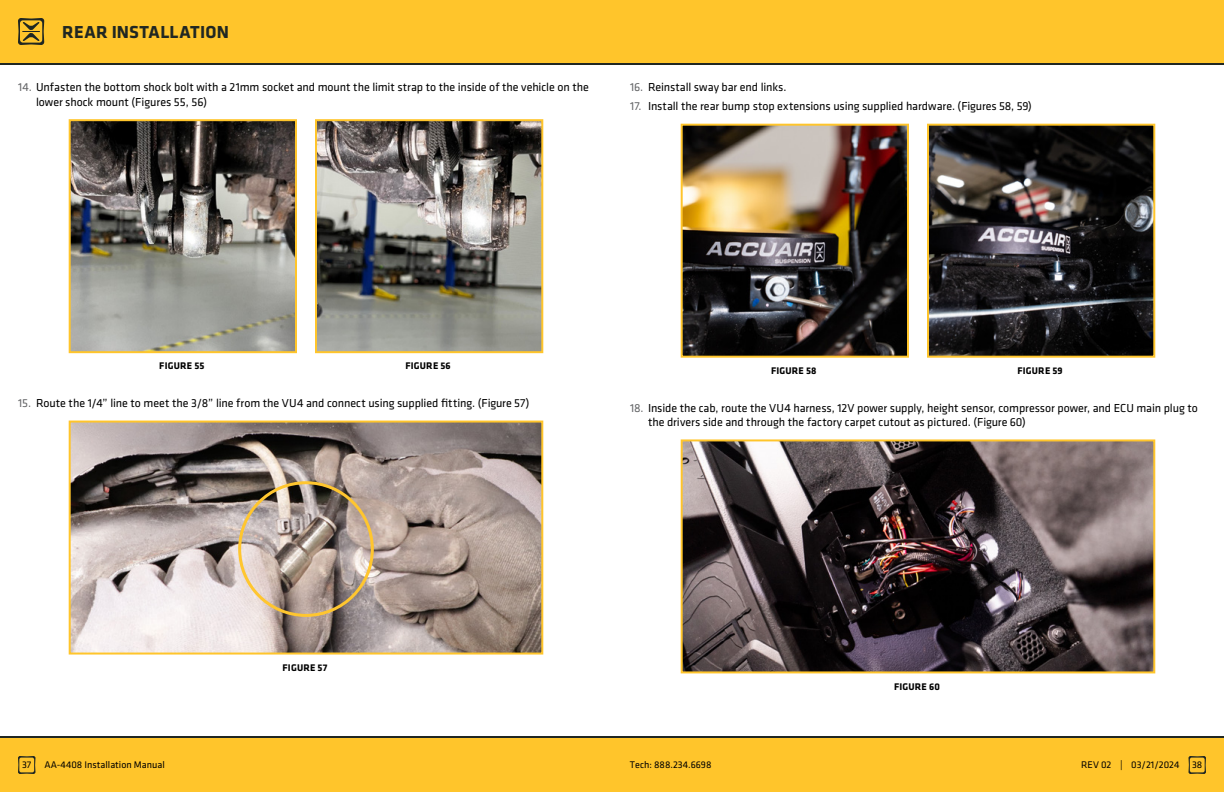
<style>
.page{position:relative;width:1224px;height:792px;background:#fff}
.page>*{position:absolute;margin:0;border:0;box-sizing:border-box;transform-origin:0 0}
.t1{font:700 18px "Klavika";letter-spacing:.02em;color:#202722}
.t2{font:12px/14.4px "Klavika";letter-spacing:-.005em;color:#000}
.t3{font:10px "Klavika";color:#000}
.t4{font:700 10px "Klavika";letter-spacing:.02em;color:#000}
.s1{color:#636466}
</style>
<div class="page">
<div style="left:0;top:738px;width:1224px;height:54px;background:#ffc52b"></div>
<hr style="left:0;top:736px;width:1224px;height:2px;background:#202722">
<svg style="left:18px;top:756px;width:18px;height:18px"></svg>
<svg style="left:1188px;top:756px;width:18px;height:18px"></svg>
<img style="left:72px;top:122px;width:222px;height:228px">
<div style="left:69px;top:119px;width:228px;height:234px;border:2px solid #ffc52b"></div>
<img style="left:318px;top:122px;width:222px;height:228px">
<div style="left:315px;top:119px;width:228px;height:234px;border:2px solid #ffc52b"></div>
<img style="left:72px;top:424px;width:468px;height:228px">
<div style="left:238px;top:481px;width:136px;height:136px;border:3px solid #ffc62f;border-radius:50%"></div>
<div style="left:69px;top:421px;width:474px;height:234px;border:2px solid #ffc52b"></div>
<img style="left:684px;top:127px;width:222px;height:228px">
<div style="left:681px;top:124px;width:228px;height:234px;border:2px solid #ffc52b"></div>
<img style="left:930px;top:127px;width:222px;height:228px">
<div style="left:927px;top:124px;width:228px;height:234px;border:2px solid #ffc52b"></div>
<img style="left:684px;top:442px;width:468px;height:228px">
<div style="left:681px;top:439px;width:474px;height:234px;border:2px solid #ffc52b"></div>
<div style="left:0;top:0;width:1224px;height:63px;background:#ffc52b"></div>
<hr style="left:0;top:63px;width:1224px;height:2px;background:#202722">
<svg style="left:18px;top:18px;width:26px;height:27px"></svg>
<h1 class="t1" style="left:62px;top:22px;width:168px">REAR INSTALLATION</h1>
<p class="t2" style="left:36px;top:80px;width:554px;text-indent:-18px"><span class="s1">14.</span> Unfasten the bottom shock bolt with a 21mm socket and mount the limit strap to the inside of the vehicle on the lower shock mount (Figures 55, 56)</p>
<p class="t2" style="left:630px;top:80px;width:158px"><span class="s1">16.</span> Reinstall sway bar end links.</p>
<p class="t2" style="left:630px;top:99px;width:403px"><span class="s1">17.</span> Install the rear bump stop extensions using supplied hardware. (Figures 58, 59)</p>
<p class="t4" style="left:159px;top:360px;width:12px">FIGURE</p>
<p class="t4" style="left:194px;top:360px;width:11px">55</p>
<p class="t4" style="left:405px;top:360px;width:12px">FIGURE</p>
<p class="t4" style="left:441px;top:360px;width:12px">56</p>
<p class="t2" style="left:18px;top:396px;width:513px"><span class="s1">15.</span> Route the 1/4” line to meet the 3/8” line from the VU4 and connect using supplied fitting. (Figure 57)</p>
<p class="t4" style="left:283px;top:662px;width:12px">FIGURE</p>
<p class="t4" style="left:318px;top:662px;width:11px">57</p>
<p class="t4" style="left:771px;top:365px;width:12px">FIGURE</p>
<p class="t4" style="left:806px;top:365px;width:12px">58</p>
<p class="t4" style="left:1018px;top:365px;width:12px">FIGURE</p>
<p class="t4" style="left:1053px;top:365px;width:12px">59</p>
<p class="t2" style="left:648px;top:401px;width:551px;text-indent:-18px"><span class="s1">18.</span> Inside the cab, route the VU4 harness, 12V power supply, height sensor, compressor power, and ECU main plug to the drivers side and through the factory carpet cutout as pictured. (Figure 60)</p>
<p class="t4" style="left:894px;top:681px;width:12px">FIGURE</p>
<p class="t4" style="left:929px;top:681px;width:12px">60</p>
<p class="t3" style="left:22px;top:760px;width:11px">37</p>
<p class="t3" style="left:44px;top:760px;width:122px">AA-4408 Installation Manual</p>
<p class="t3" style="left:630px;top:760px;width:83px">Tech: 888.234.6698</p>
<p class="t3" style="left:1081px;top:760px;width:100px">REV 02 | 03/21/2024</p>
<p class="t3" style="left:1192px;top:760px;width:12px">38</p>
</div>
